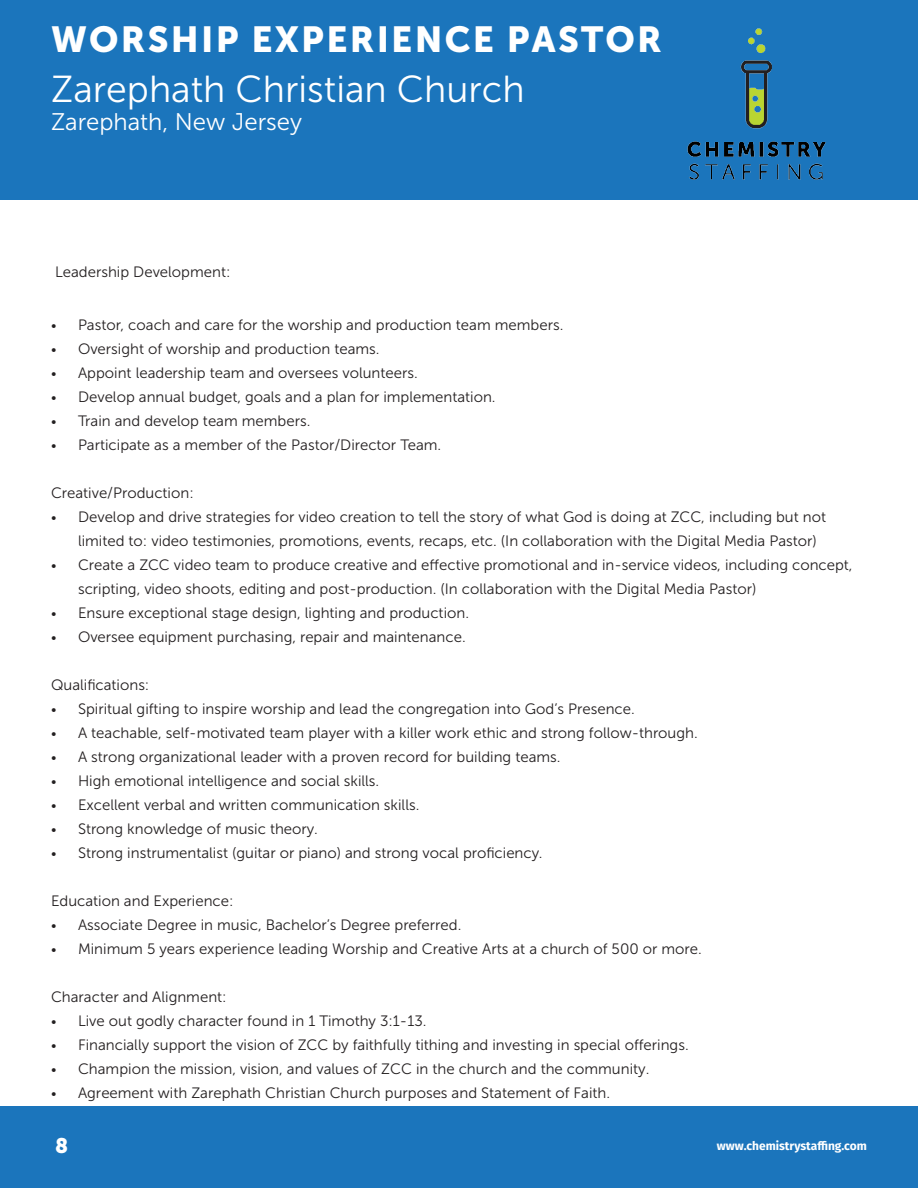
<style>
.page{position:relative;width:918px;height:1188px;background:#fff}
.page>*{position:absolute;margin:0;border:0;box-sizing:border-box;transform-origin:0 0}
.t1{font:37.5px "Museo Sans 300";color:#fff}
.t2{font:36px "Museo Sans 900";letter-spacing:.06em;color:#fff}
.t3{font:24px "Museo Sans 300";color:#fff}
.t4{font:21px "Museo Sans 900";color:#fff}
.t5{font:15px/24px "Museo Sans 300";color:#231f20}
.t6{font:700 12px "Fira Sans";color:#fff}
.s1{font-size:13.5px}
</style>
<div class="page">
<div style="left:0;top:1107px;width:918px;height:81px;background:#1b75bc"></div>
<div style="left:0;top:0;width:918px;height:200px;background:#1b75bc"></div>
<img style="left:633px;top:0;width:234px;height:193px">
<h2 class="t2" style="left:51px;top:19px;width:612px">WORSHIP EXPERIENCE PASTOR</h2>
<h1 class="t1" style="left:51px;top:69px;width:475px">Zarephath Christian Church</h1>
<h3 class="t3" style="left:51px;top:109px;width:253px">Zarephath, New Jersey</h3>
<p class="t5" style="left:55px;top:260px;width:177px">Leadership Development:</p>
<p class="t5" style="left:51px;top:313px;width:514px"><span class="s1">•</span> Pastor, coach and care for the worship and production team members.</p>
<p class="t5" style="left:51px;top:337px;width:330px"><span class="s1">•</span> Oversight of worship and production teams.</p>
<p class="t5" style="left:51px;top:361px;width:368px"><span class="s1">•</span> Appoint leadership team and oversees volunteers.</p>
<p class="t5" style="left:51px;top:385px;width:446px"><span class="s1">•</span> Develop annual budget, goals and a plan for implementation.</p>
<p class="t5" style="left:51px;top:409px;width:261px"><span class="s1">•</span> Train and develop team members.</p>
<p class="t5" style="left:51px;top:433px;width:392px"><span class="s1">•</span> Participate as a member of the Pastor/Director Team.</p>
<p class="t5" style="left:51px;top:481px;width:144px">Creative/Production:</p>
<p class="t5" style="left:78px;top:505px;width:750px;text-indent:-27px"><span class="s1">•</span> Develop and drive strategies for video creation to tell the story of what God is doing at ZCC, including but not limited to: video testimonies, promotions, events, recaps, etc. (In collaboration with the Digital Media Pastor)</p>
<p class="t5" style="left:78px;top:553px;width:776px;text-indent:-27px"><span class="s1">•</span> Create a ZCC video team to produce creative and effective promotional and in-service videos, including concept, scripting, video shoots, editing and post-production. (In collaboration with the Digital Media Pastor)</p>
<p class="t5" style="left:51px;top:601px;width:420px"><span class="s1">•</span> Ensure exceptional stage design, lighting and production.</p>
<p class="t5" style="left:51px;top:625px;width:416px"><span class="s1">•</span> Oversee equipment purchasing, repair and maintenance.</p>
<p class="t5" style="left:51px;top:673px;width:100px">Qualifications:</p>
<p class="t5" style="left:51px;top:697px;width:585px"><span class="s1">•</span> Spiritual gifting to inspire worship and lead the congregation into God’s Presence.</p>
<p class="t5" style="left:51px;top:721px;width:648px"><span class="s1">•</span> A teachable, self-motivated team player with a killer work ethic and strong follow-through.</p>
<p class="t5" style="left:51px;top:745px;width:511px"><span class="s1">•</span> A strong organizational leader with a proven record for building teams.</p>
<p class="t5" style="left:51px;top:769px;width:330px"><span class="s1">•</span> High emotional intelligence and social skills.</p>
<p class="t5" style="left:51px;top:793px;width:370px"><span class="s1">•</span> Excellent verbal and written communication skills.</p>
<p class="t5" style="left:51px;top:817px;width:268px"><span class="s1">•</span> Strong knowledge of music theory.</p>
<p class="t5" style="left:51px;top:841px;width:493px"><span class="s1">•</span> Strong instrumentalist (guitar or piano) and strong vocal proficiency.</p>
<p class="t5" style="left:51px;top:889px;width:184px">Education and Experience:</p>
<p class="t5" style="left:51px;top:913px;width:412px"><span class="s1">•</span> Associate Degree in music, Bachelor’s Degree preferred.</p>
<p class="t5" style="left:51px;top:937px;width:652px"><span class="s1">•</span> Minimum 5 years experience leading Worship and Creative Arts at a church of 500 or more.</p>
<p class="t5" style="left:51px;top:985px;width:177px">Character and Alignment:</p>
<p class="t5" style="left:51px;top:1009px;width:377px"><span class="s1">•</span> Live out godly character found in 1 Timothy 3:1-13.</p>
<p class="t5" style="left:51px;top:1033px;width:639px"><span class="s1">•</span> Financially support the vision of ZCC by faithfully tithing and investing in special offerings.</p>
<p class="t5" style="left:51px;top:1057px;width:600px"><span class="s1">•</span> Champion the mission, vision, and values of ZCC in the church and the community.</p>
<p class="t5" style="left:51px;top:1081px;width:561px"><span class="s1">•</span> Agreement with Zarephath Christian Church purposes and Statement of Faith.</p>
<h3 class="t4" style="left:55px;top:1133px;width:15px">8</h3>
<p class="t6" style="left:717px;top:1135px;width:151px">www.chemistrystaffing.com</p>
</div>
